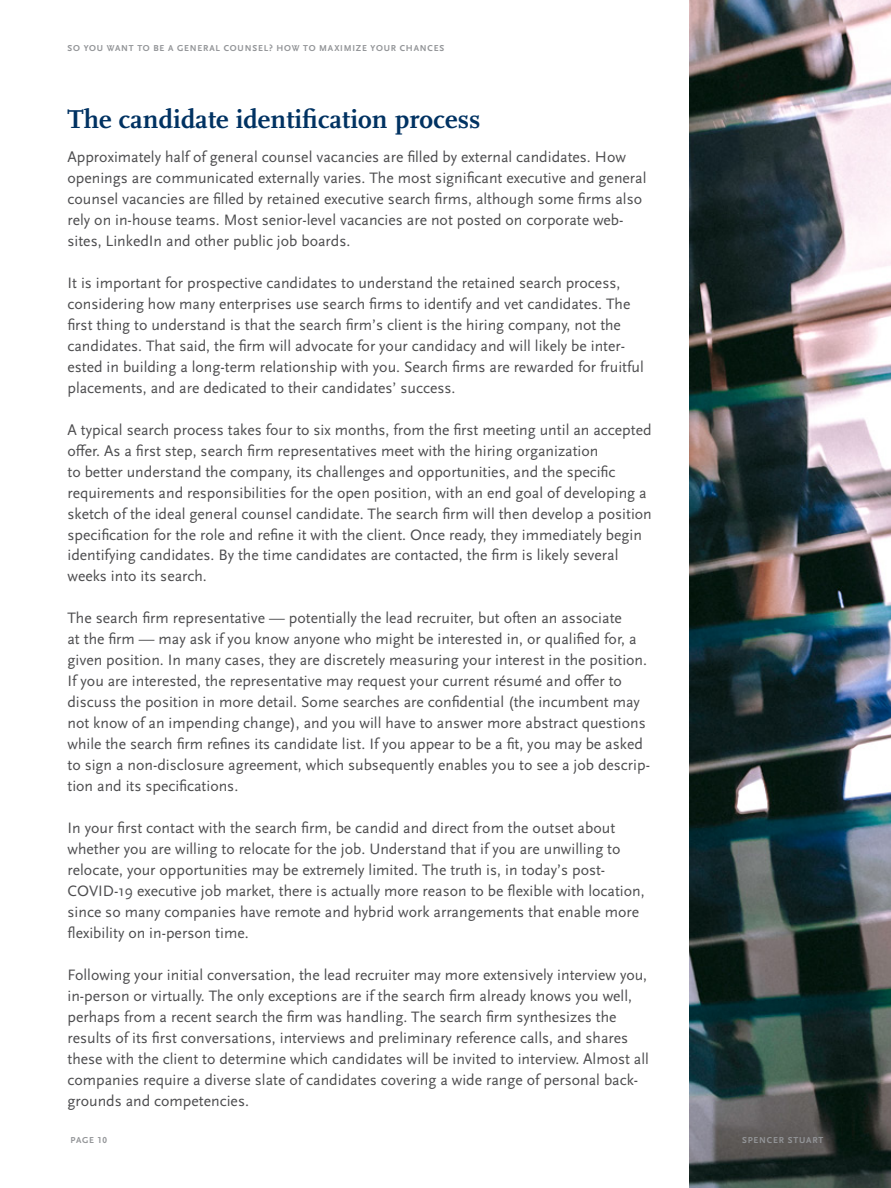
<style>
.page{position:relative;width:891px;height:1188px;background:#fff}
.page>*{position:absolute;margin:0;border:0;box-sizing:border-box;transform-origin:0 0}
.t1{font:700 27px "Scala Pro";letter-spacing:.005em;color:#003262}
.t2{font:15.75px/21px "Scala Sans Pro";color:#4d4d4f}
.t3{font:700 9px "Scala Sans Pro";letter-spacing:.09em;color:#939598}
</style>
<div class="page">
<img style="left:689px;top:0;width:202px;height:1188px">
<p class="t3" style="left:68px;top:43px;width:378px">SO YOU WANT TO BE A GENERAL COUNSEL? HOW TO MAXIM IZE YOUR CHANCES</p>
<h1 class="t1" style="left:68px;top:103px;width:415px">The candidate identification process</h1>
<p class="t2" style="left:68px;top:146px;width:581px">Approximately half of general counsel vacancies are filled by external candidates. How openings are communicated externally varies. The most significant executive and general counsel vacancies are filled by retained executive search firms, although some firms also rely on in-house teams. Most senior-level vacancies are not posted on corporate web&shy;sites, LinkedIn and other public job boards.</p>
<p class="t2" style="left:68px;top:272px;width:578px">It is important for prospective candidates to understand the retained search process, considering how many enterprises use search firms to identify and vet candidates. The first thing to understand is that the search firm’s client is the hiring company, not the candidates. That said, the firm will advocate for your candidacy and will likely be inter&shy;ested in building a long-term relationship with you. Search firms are rewarded for fruitful placements, and are dedicated to their candidates’ success.</p>
<p class="t2" style="left:68px;top:419px;width:586px">A typical search process takes four to six months, from the first meeting until an accepted offer. As a first step, search firm representatives meet with the hiring organization<br>to better understand the company, its challenges and opportunities, and the specific requirements and responsibilities for the open position, with an end goal of developing a sketch of the ideal general counsel candidate. The search firm will then develop a position specification for the role and refine it with the client. Once ready, they immediately begin identifying candidates. By the time candidates are contacted, the firm is likely several weeks into its search.</p>
<p class="t2" style="left:68px;top:608px;width:584px">The search firm representative — potentially the lead recruiter, but often an associate<br>at the firm — may ask if you know anyone who might be interested in, or qualified for, a given position. In many cases, they are discretely measuring your interest in the position.<br>If you are interested, the representative may request your current résumé and offer to discuss the position in more detail. Some searches are confidential (the incumbent may not know of an impending change), and you will have to answer more abstract questions while the search firm refines its candidate list. If you appear to be a fit, you may be asked to sign a non-disclosure agreement, which subsequently enables you to see a job descrip&shy;tion and its specifications.</p>
<p class="t2" style="left:68px;top:818px;width:579px">In your first contact with the search firm, be candid and direct from the outset about whether you are willing to relocate for the job. Understand that if you are unwilling to relocate, your opportunities may be extremely limited. The truth is, in today’s post-COVID-19 executive job market, there is actually more reason to be flexible with location, since so many companies have remote and hybrid work arrangements that enable more flexibility on in-person time.</p>
<p class="t2" style="left:68px;top:965px;width:583px">Following your initial conversation, the lead recruiter may more extensively interview you, in-person or virtually. The only exceptions are if the search firm already knows you well, perhaps from a recent search the firm was handling. The search firm synthesizes the results of its first conversations, interviews and preliminary reference calls, and shares these with the client to determine which candidates will be invited to interview. Almost all companies require a diverse slate of candidates covering a wide range of personal back&shy;grounds and competencies.</p>
<p class="t3" style="left:70px;top:1135px;width:38px">PAGE 10</p>
<p class="t3" style="left:742px;top:1135px;width:59px">SPENCER STUART</p>
</div>
